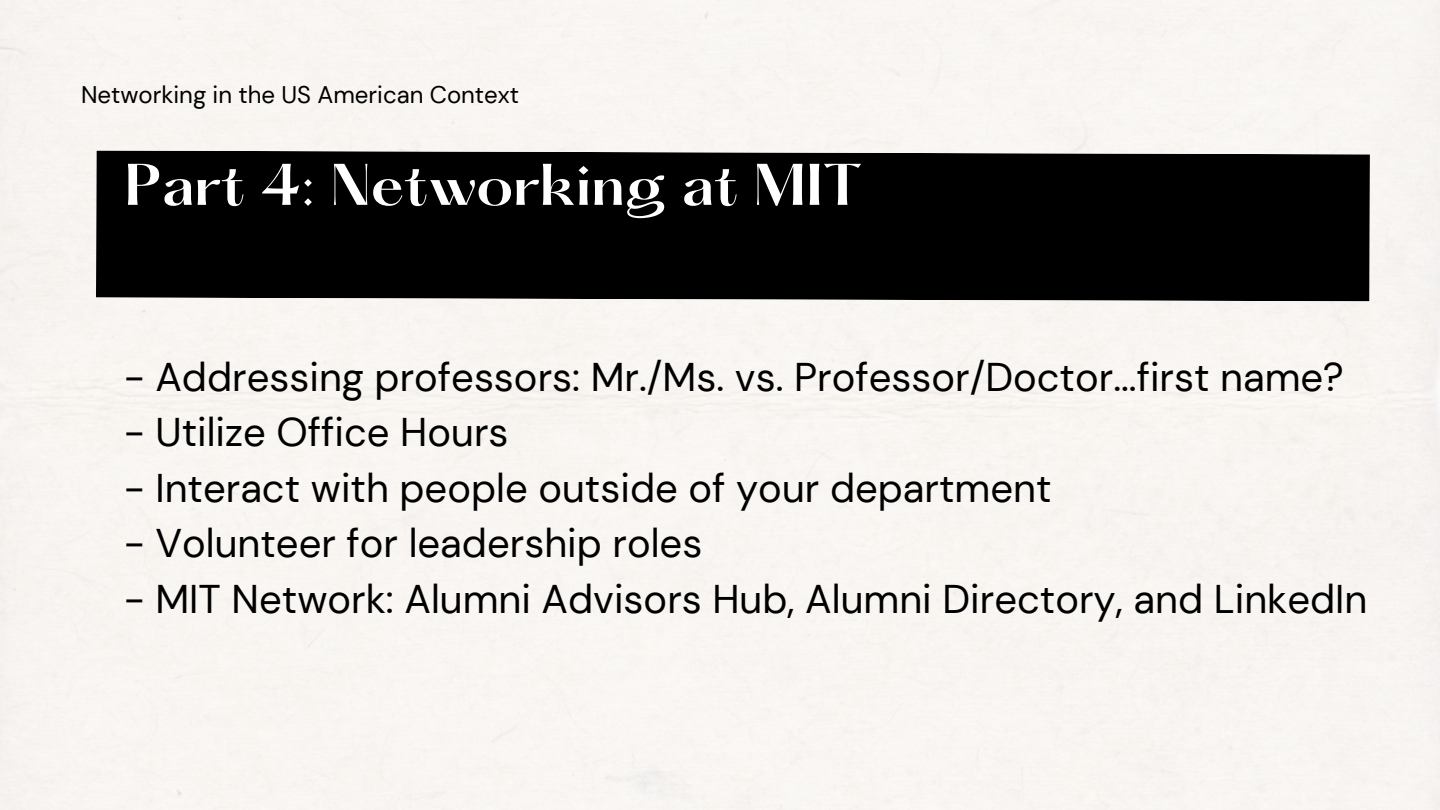
<style>
.page{position:relative;width:1440px;height:810px;background:#fff}
.page>*{position:absolute;margin:0;border:0;box-sizing:border-box;transform-origin:0 0}
.t1{font:600 51.3px "Hatton";color:#fff}
.t2{font:40px "DM Sans";color:#000}
.t3{font:24px "DM Sans";color:#000}
</style>
<div class="page">
<div style="left:96px;top:151px;width:1274px;height:150px;background:#000"></div>
<p class="t3" style="left:81px;top:80px;width:440px">Networking in the US American Context</p>
<p class="t1" style="left:124px;top:161px;width:739px">Part 4: Networking at MIT</p>
<p class="t2" style="left:124px;top:351px;width:1221px">- Addressing professors: Mr./Ms. vs. Professor/Doctor...first name?</p>
<p class="t2" style="left:124px;top:407px;width:386px">- Utilize Office Hours</p>
<p class="t2" style="left:124px;top:462px;width:929px">- Interact with people outside of your department</p>
<p class="t2" style="left:124px;top:518px;width:580px">- Volunteer for leadership roles</p>
<p class="t2" style="left:124px;top:573px;width:1245px">- MIT Network: Alumni Advisors Hub, Alumni Directory, and LinkedIn</p>
</div>
